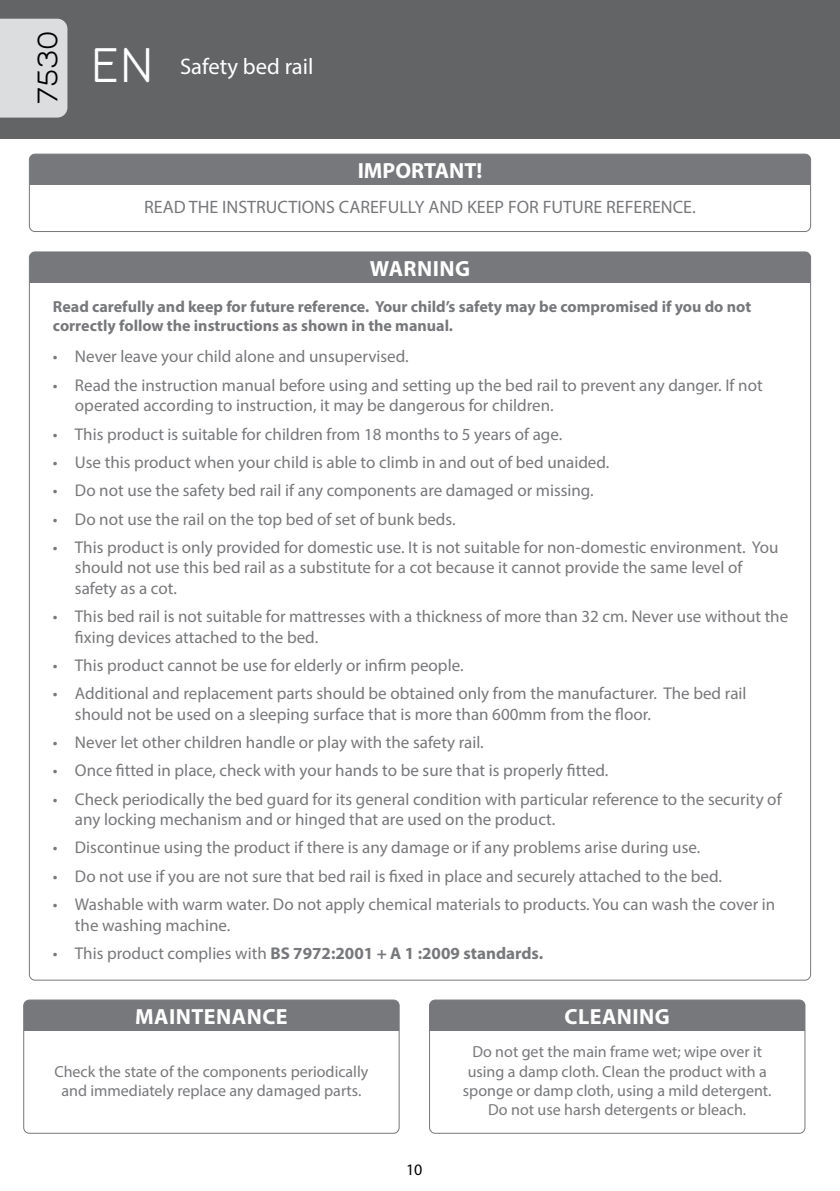
<style>
.page{position:relative;width:840px;height:1191px;background:#fff}
.page>*{position:absolute;margin:0;border:0;box-sizing:border-box;transform-origin:0 0}
.t1{font:26.2px "Giorgio";color:#000}
.t2{font:22.6px "Myriad Pro";color:#fff}
.t3{font:700 22px "Myriad Pro";letter-spacing:.02em;color:#fff}
.t4{font:700 22px "Myriad Pro";color:#fff}
.t5{font:18px "Myriad Pro";color:#77787b}
.t6{font:17px/20.4px "Myriad Pro";color:#77787b}
.t7{font:700 17px "Myriad Pro";color:#77787b}
.t8{font:16px/19.2px "Myriad Pro";color:#77787b;text-align:center}
.t9{font:700 16px/19.2px "Myriad Pro";color:#77787b}
.t10{font:16px "Myriad Pro";color:#000}
.s1{font-family:"Giorgio";font-size:45.2px}
.s2{font-weight:400}
</style>
<div class="page">
<div style="left:0;top:0;width:839px;height:139px;background:#636466"></div>
<div style="left:0;top:19px;width:67px;height:99px;background:#dcddde"></div>
<div style="left:29px;top:154px;width:781px;height:31px;background:#77787b"></div>
<div style="left:29px;top:154px;width:781px;height:78px;border:1px solid #77787b;border-radius:6px"></div>
<div style="left:29px;top:252px;width:781px;height:31px;background:#77787b"></div>
<div style="left:24px;top:1000px;width:375px;height:31px;background:#77787b"></div>
<div style="left:23px;top:999px;width:376px;height:134px;border:1px solid #77787b;border-radius:6px"></div>
<div style="left:429px;top:1000px;width:375px;height:31px;background:#77787b"></div>
<div style="left:429px;top:999px;width:376px;height:134px;border:1px solid #77787b;border-radius:6px"></div>
<h1 class="t1" style="left:32px;top:104px;width:74px;rotate:-90deg">7530</h1>
<h2 class="t2" style="left:93px;top:52px;width:222px"><span class="s1">EN</span> Safety bed rail</h2>
<p class="t4" style="left:357px;top:156px;width:126px">IMPORTANT!</p>
<p class="t5" style="left:144px;top:196px;width:552px">READ THE INSTRUCTIONS CAREFULLY AND KEEP FOR FUTURE REFERENCE.</p>
<p class="t3" style="left:369px;top:254px;width:102px">WARNING</p>
<p class="t9" style="left:53px;top:296px;width:699px">Read carefully and keep for future reference. Your child’s safety may be compromised if you do not correctly follow the instructions as shown in the manual.</p>
<p class="t6" style="left:53px;top:346px;width:357px">• Never leave your child alone and unsupervised.</p>
<p class="t6" style="left:75px;top:375px;width:688px;text-indent:-22px">• Read the instruction manual before using and setting up the bed rail to prevent any danger. If not operated according to instruction, it may be dangerous for children.</p>
<p class="t6" style="left:53px;top:423px;width:510px">• This product is suitable for children from 18 months to 5 years of age.</p>
<p class="t6" style="left:53px;top:452px;width:557px">• Use this product when your child is able to climb in and out of bed unaided.</p>
<p class="t6" style="left:53px;top:480px;width:542px">• Do not use the safety bed rail if any components are damaged or missing.</p>
<p class="t6" style="left:53px;top:508px;width:404px">• Do not use the rail on the top bed of set of bunk beds.</p>
<p class="t6" style="left:75px;top:537px;width:704px;text-indent:-22px">• This product is only provided for domestic use. It is not suitable for non-domestic environment. You should not use this bed rail as a substitute for a cot because it cannot provide the same level of safety as a cot.</p>
<p class="t6" style="left:75px;top:606px;width:714px;text-indent:-22px">• This bed rail is not suitable for mattresses with a thickness of more than 32 cm. Never use without the fixing devices attached to the bed.</p>
<p class="t6" style="left:53px;top:655px;width:412px">• This product cannot be use for elderly or infirm people.</p>
<p class="t6" style="left:75px;top:683px;width:672px;text-indent:-22px">• Additional and replacement parts should be obtained only from the manufacturer. The bed rail should not be used on a sleeping surface that is more than 600mm from the floor.</p>
<p class="t6" style="left:53px;top:732px;width:432px">• Never let other children handle or play with the safety rail.</p>
<p class="t6" style="left:53px;top:760px;width:556px">• Once fitted in place, check with your hands to be sure that is properly fitted.</p>
<p class="t6" style="left:75px;top:788px;width:707px;text-indent:-22px">• Check periodically the bed guard for its general condition with particular reference to the security of any locking mechanism and or hinged that are used on the product.</p>
<p class="t6" style="left:53px;top:837px;width:648px">• Discontinue using the product if there is any damage or if any problems arise during use.</p>
<p class="t6" style="left:53px;top:865px;width:670px">• Do not use if you are not sure that bed rail is fixed in place and securely attached to the bed.</p>
<p class="t6" style="left:75px;top:894px;width:701px;text-indent:-22px">• Washable with warm water. Do not apply chemical materials to products. You can wash the cover in the washing machine.</p>
<p class="t7" style="left:53px;top:942px;width:491px"><span class="s2">• This product complies with</span> BS 7972:2001 + A 1 :2009 standards.</p>
<p class="t3" style="left:135px;top:1002px;width:154px">MAINTENANCE</p>
<p class="t3" style="left:564px;top:1002px;width:107px">CLEANING</p>
<p class="t8" style="left:54px;top:1061px;width:315px">Check the state of the components periodically and immediately replace any damaged parts.</p>
<p class="t10" style="left:406px;top:1159px;width:18px">10</p>
<p class="t8" style="left:462px;top:1042px;width:310px">Do not get the main frame wet; wipe over it using a damp cloth. Clean the product with a sponge or damp cloth, using a mild detergent.<br>Do not use harsh detergents or bleach.</p>
</div>
